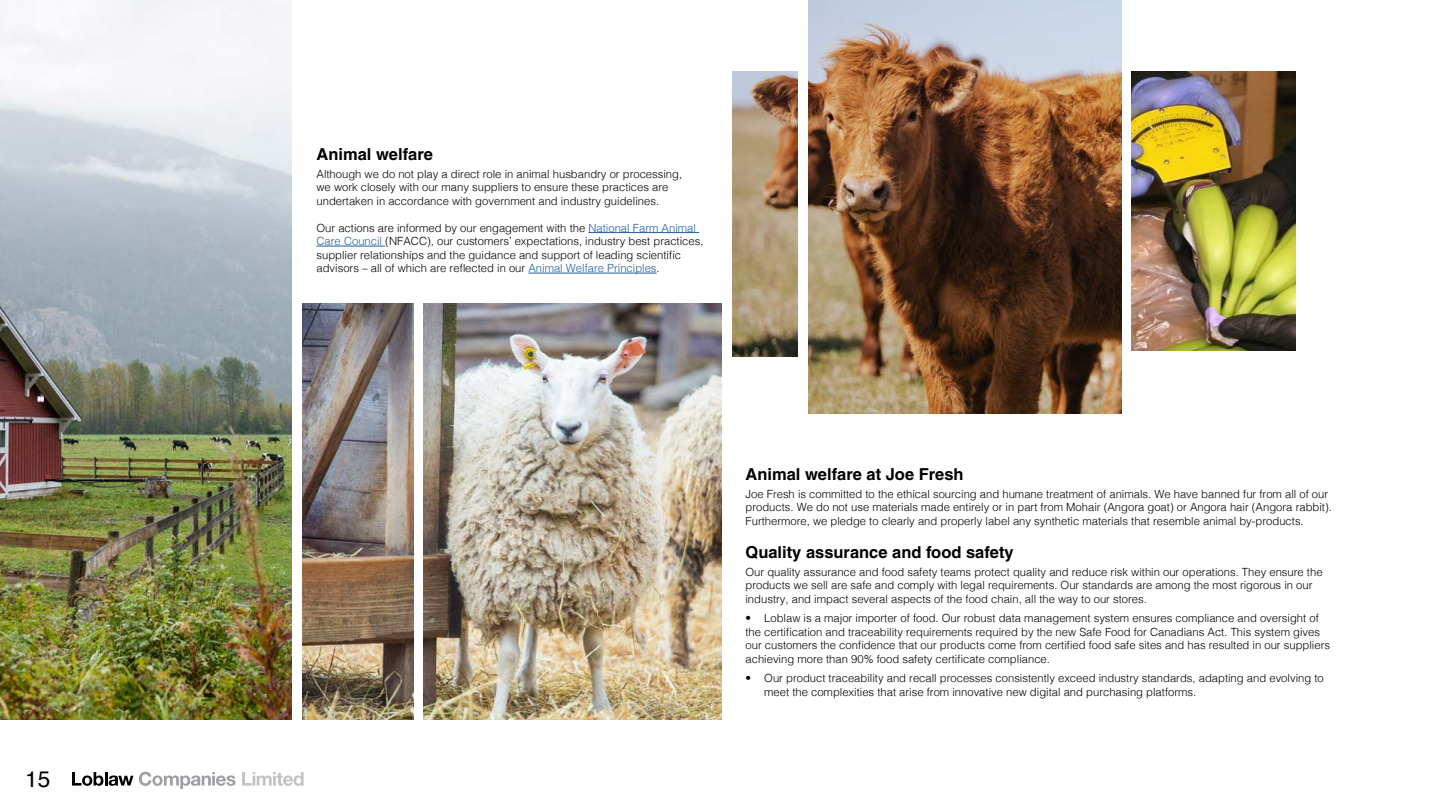
<style>
.page{position:relative;width:1440px;height:810px;background:#fff}
.page>*{position:absolute;margin:0;border:0;box-sizing:border-box;transform-origin:0 0}
.t1{font:22.5px "Helvetica";color:#000}
.t2{font:700 16.5px "Helvetica";color:#000}
.t3{font:300 11.25px/13.5px "Helvetica";color:#000}
.s1{color:#215e9e}
</style>
<div class="page">
<svg style="left:72px;top:772px;width:61px;height:14px"></svg>
<svg style="left:139px;top:772px;width:97px;height:17px"></svg>
<svg style="left:242px;top:772px;width:62px;height:14px"></svg>
<img style="left:0;top:0;width:292px;height:720px">
<hr style="left:588px;top:232px;width:111px;height:1px;background:#215e9e">
<hr style="left:316px;top:246px;width:69px;height:1px;background:#215e9e">
<hr style="left:528px;top:273px;width:129px;height:1px;background:#215e9e">
<img style="left:302px;top:304px;width:420px;height:416px">
<img style="left:732px;top:0;width:390px;height:414px">
<img style="left:1132px;top:72px;width:163px;height:279px">
<div style="left:799px;top:0;width:9px;height:453px;background:#fff"></div>
<div style="left:724px;top:358px;width:79px;height:77px;background:#fff"></div>
<div style="left:720px;top:0;width:83px;height:70px;background:#fff"></div>
<div style="left:414px;top:290px;width:9px;height:435px;background:#fff"></div>
<h1 class="t1" style="left:25px;top:762px;width:27px">15</h1>
<h2 class="t2" style="left:316px;top:144px;width:118px">Animal welfare</h2>
<p class="t3" style="left:316px;top:166px;width:367px">Although we do not play a direct role in animal husbandry or processing, we work closely with our many suppliers to ensure these practices are undertaken in accordance with government and industry guidelines.</p>
<p class="t3" style="left:316px;top:220px;width:388px">Our actions are informed by our engagement with the <span class="s1">National Farm Animal Care Council</span> (NFACC), our customers’ expectations, industry best practices, supplier relationships and the guidance and support of leading scientific advisors – all of which are reflected in our <span class="s1">Animal Welfare Principles</span>.</p>
<h2 class="t2" style="left:746px;top:464px;width:220px">Animal welfare at Joe Fresh</h2>
<p class="t3" style="left:746px;top:486px;width:588px">Joe Fresh is committed to the ethical sourcing and humane treatment of animals. We have banned fur from all of our products. We do not use materials made entirely or in part from Mohair (Angora goat) or Angora hair (Angora rabbit).<br>Furthermore, we pledge to clearly and properly label any synthetic materials that resemble animal by-products.</p>
<h2 class="t2" style="left:746px;top:542px;width:270px">Quality assurance and food safety</h2>
<p class="t3" style="left:746px;top:564px;width:579px">Our quality assurance and food safety teams protect quality and reduce risk within our operations. They ensure the products we sell are safe and comply with legal requirements. Our standards are among the most rigorous in our industry, and impact several aspects of the food chain, all the way to our stores.</p>
<p class="t3" style="left:746px;top:611px;width:586px">• Loblaw is a major importer of food. Our robust data management system ensures compliance and oversight of the certification and traceability requirements required by the new Safe Food for Canadians Act. This system gives our customers the confidence that our products come from certified food safe sites and has resulted in our suppliers achieving more than 90% food safety certificate compliance.</p>
<p class="t3" style="left:764px;top:671px;width:561px;text-indent:-19px">• Our product traceability and recall processes consistently exceed industry standards, adapting and evolving to meet the complexities that arise from innovative new digital and purchasing platforms.</p>
</div>
